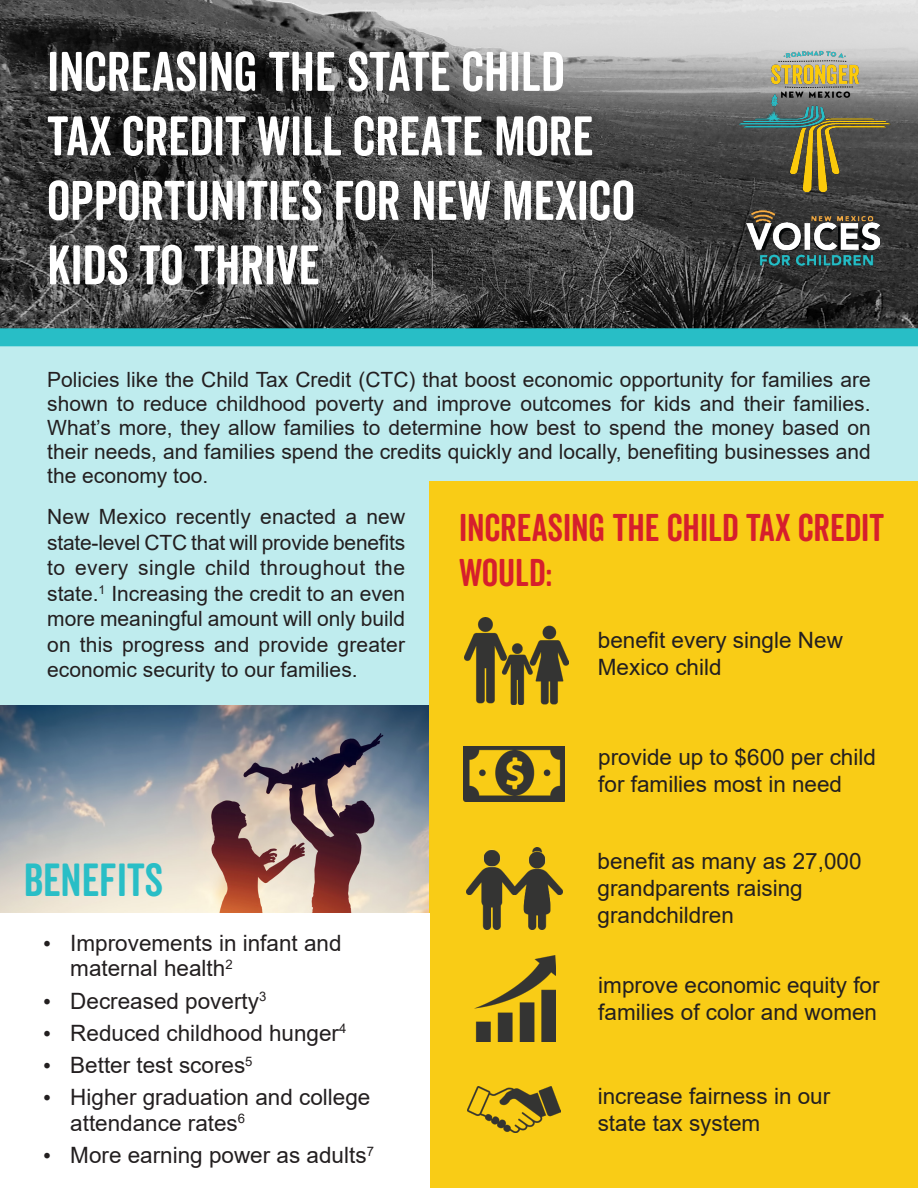
<style>
.page{position:relative;width:918px;height:1188px;background:#fff}
.page>*{position:absolute;margin:0;border:0;box-sizing:border-box;transform-origin:0 0}
.Subtitles{font:54px/64.5px "Veneer Clean Soft";color:#fff}
.t1{font:45px "Veneer Clean Soft";color:#29bec6}
.t2{font:37.5px/45px "Veneer Clean Soft";color:#d61f2c}
.t3{font:22.5px/27px "Arial";color:#231f20}
.t4{font:21px/25.5px "Arial";color:#231f20;text-align:justify}
.s1{font-family:"Times New Roman"}
</style>
<div class="page">
<img style="left:0;top:704px;width:430px;height:209px">
<div style="left:0;top:346px;width:918px;height:358px;background:#bfecee"></div>
<img style="left:0;top:0;width:918px;height:328px">
<img style="left:732px;top:45px;width:162px;height:153px">
<img style="left:747px;top:207px;width:133px;height:60px">
<img style="left:747px;top:222px;width:133px;height:31px">
<div style="left:0;top:328px;width:918px;height:18px;background:#28bec6"></div>
<div style="left:430px;top:482px;width:488px;height:706px;background:#f9cc16"></div>
<img style="left:474px;top:956px;width:81px;height:85px">
<img style="left:464px;top:746px;width:100px;height:56px">
<img style="left:467px;top:1087px;width:94px;height:45px">
<img style="left:464px;top:617px;width:105px;height:87px">
<img style="left:467px;top:848px;width:96px;height:82px">
<p class="Subtitles" style="left:47px;top:39px;width:589px">INCREASING THE STATE CHILD<br>TAX CREDIT WILL CREATE MORE<br>OPPORTUNITIES FOR NEW MEXICO<br>KIDS TO THRIVE</p>
<p class="t4" style="left:47px;top:368px;width:825px;line-height:24px">Policies like the Child Tax Credit (CTC) that boost economic opportunity for families are shown to reduce childhood poverty and improve outcomes for kids and their families.<br>What’s more, they allow families to determine how best to spend the money based on their needs, and families spend the credits quickly and locally, benefiting businesses and the economy too.</p>
<p class="t2" style="left:459px;top:505px;width:427px">INCREASING THE CHILD TAX CREDIT<br>WOULD:</p>
<p class="t4" style="left:47px;top:504px;width:360px">New Mexico recently enacted a new state-level CTC that will provide benefits to every single child throughout the state.<sup>1</sup> Increasing the credit to an even more meaningful amount will only build on this progress and provide greater economic security to our families.</p>
<p class="t3" style="left:598px;top:627px;width:247px">benefit every single New<br>Mexico child</p>
<p class="t1" style="left:24px;top:852px;width:141px">BENEFITS</p>
<p class="t3" style="left:70px;top:930px;width:273px;line-height:25.5px;text-indent:-27px"><span class="s1">•</span> Improvements in infant and maternal health<sup>2</sup></p>
<p class="t3" style="left:43px;top:987px;width:225px"><span class="s1">•</span> Decreased poverty<sup>3</sup></p>
<p class="t3" style="left:43px;top:1019px;width:305px"><span class="s1">•</span> Reduced childhood hunger<sup>4</sup></p>
<p class="t3" style="left:43px;top:1052px;width:211px"><span class="s1">•</span> Better test scores<sup>5</sup></p>
<p class="t3" style="left:70px;top:1085px;width:302px;line-height:25.5px;text-indent:-27px"><span class="s1">•</span> Higher graduation and college attendance rates<sup>6</sup></p>
<p class="t3" style="left:43px;top:1142px;width:332px"><span class="s1">•</span> More earning power as adults<sup>7</sup></p>
<p class="t3" style="left:598px;top:743px;width:279px">provide up to $600 per child for families most in need</p>
<p class="t3" style="left:598px;top:848px;width:265px">benefit as many as 27,000 grandparents raising grandchildren</p>
<p class="t3" style="left:598px;top:971px;width:283px">improve economic equity for families of color and women</p>
<p class="t3" style="left:598px;top:1082px;width:234px">increase fairness in our state tax system</p>
</div>
